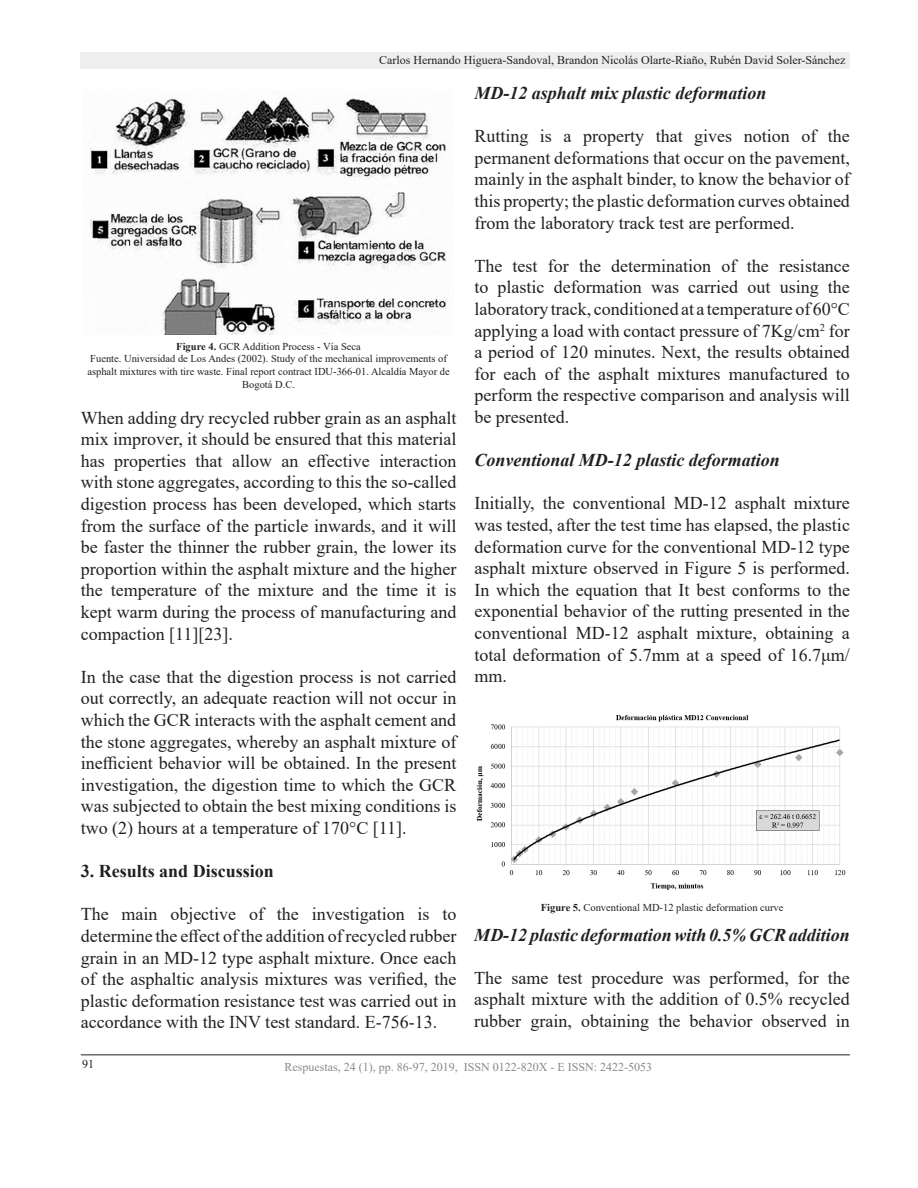
<style>
.page{position:relative;width:918px;height:1188px;background:#fff}
.page>*{position:absolute;margin:0;border:0;box-sizing:border-box;transform-origin:0 0}
.Subtitulo{font:18px/21.6px "Times New Roman";color:#231f20;text-align:justify}
.Subtitulo-2{font:italic 700 18px "Times New Roman";color:#231f20}
.Subtitulo-3{font:700 18px "Times New Roman";color:#231f20}
.t1{font:12px "Times New Roman";color:#231f20}
.t2{font:12px "Times New Roman";color:#868a8b}
.t3{font:10.5px/12.6px "Times New Roman";color:#231f20;text-align:center}
.s1{font-weight:700}
</style>
<div class="page">
<div style="left:81px;top:52px;width:769px;height:17px;background:#eeeeef"></div>
<hr style="left:81px;top:1054px;width:769px;height:1px;background:#231f20">
<img style="left:85px;top:96px;width:362px;height:239px">
<img style="left:476px;top:715px;width:370px;height:175px">
<p class="t1" style="left:379px;top:51px;width:468px">Carlos Hernando Higuera-Sandoval, Brandon Nicolás Olarte-Riaño, Rubén David Soler-Sánchez</p>
<p class="t3" style="left:176px;top:340px;width:186px"><span class="s1">Figure 4.</span> GCR Addition Process - Vía Seca</p>
<p class="t3" style="left:87px;top:352px;width:364px">Fuente. Universidad de Los Andes (2002). Study of the mechanical improvements of asphalt mixtures with tire waste. Final report contract IDU-366-01. Alcaldía Mayor de<br>Bogotá D.C.</p>
<p class="Subtitulo" style="left:81px;top:406px;width:377px">When adding dry recycled rubber grain as an asphalt mix improver, it should be ensured that this material has properties that allow an effective interaction with stone aggregates, according to this the so-called digestion process has been developed, which starts from the surface of the particle inwards, and it will be faster the thinner the rubber grain, the lower its proportion within the asphalt mixture and the higher the temperature of the mixture and the time it is kept warm during the process of manufacturing and compaction [11][23].</p>
<p class="Subtitulo" style="left:81px;top:665px;width:377px">In the case that the digestion process is not carried out correctly, an adequate reaction will not occur in which the GCR interacts with the asphalt cement and the stone aggregates, whereby an asphalt mixture of inefficient behavior will be obtained. In the present investigation, the digestion time to which the GCR was subjected to obtain the best mixing conditions is two (2) hours at a temperature of 170°C [11].</p>
<p class="Subtitulo-3" style="left:81px;top:858px;width:195px">3. Results and Discussion</p>
<p class="Subtitulo" style="left:81px;top:903px;width:377px">The main objective of the investigation is to determine the effect of the addition of recycled rubber grain in an MD-12 type asphalt mixture. Once each of the asphaltic analysis mixtures was verified, the plastic deformation resistance test was carried out in accordance with the INV test standard. E-756-13.</p>
<p class="Subtitulo-2" style="left:474px;top:80px;width:294px">MD-12 asphalt mix plastic deformation</p>
<p class="Subtitulo" style="left:474px;top:125px;width:377px">Rutting is a property that gives notion of the permanent deformations that occur on the pavement, mainly in the asphalt binder, to know the behavior of this property; the plastic deformation curves obtained from the laboratory track test are performed.</p>
<p class="Subtitulo" style="left:474px;top:254px;width:377px">The test for the determination of the resistance to plastic deformation was carried out using the laboratory track, conditioned at a temperature of 60°C applying a load with contact pressure of 7Kg/cm<sup>2</sup> for a period of 120 minutes. Next, the results obtained for each of the asphalt mixtures manufactured to perform the respective comparison and analysis will be presented.</p>
<p class="Subtitulo-2" style="left:474px;top:448px;width:307px">Conventional MD-12 plastic deformation</p>
<p class="Subtitulo" style="left:474px;top:492px;width:377px">Initially, the conventional MD-12 asphalt mixture was tested, after the test time has elapsed, the plastic deformation curve for the conventional MD-12 type asphalt mixture observed in Figure 5 is performed.<br>In which the equation that It best conforms to the exponential behavior of the rutting presented in the conventional MD-12 asphalt mixture, obtaining a total deformation of 5.7mm at a speed of 16.7μm/ mm.</p>
<p class="t3" style="left:541px;top:901px;width:244px"><span class="s1">Figure 5.</span> Conventional MD-12 plastic deformation curve</p>
<p class="Subtitulo-2" style="left:474px;top:922px;width:377px">MD-12 plastic deformation with 0.5% GCR addition</p>
<p class="Subtitulo" style="left:474px;top:966px;width:377px">The same test procedure was performed, for the asphalt mixture with the addition of 0.5% recycled rubber grain, obtaining the behavior observed in</p>
<p class="t1" style="left:82px;top:1056px;width:13px">91</p>
<p class="t2" style="left:284px;top:1059px;width:369px">Respuestas, 24 (1), pp. 86-97, 2019, ISSN 0122-820X - E ISSN: 2422-5053</p>
</div>
